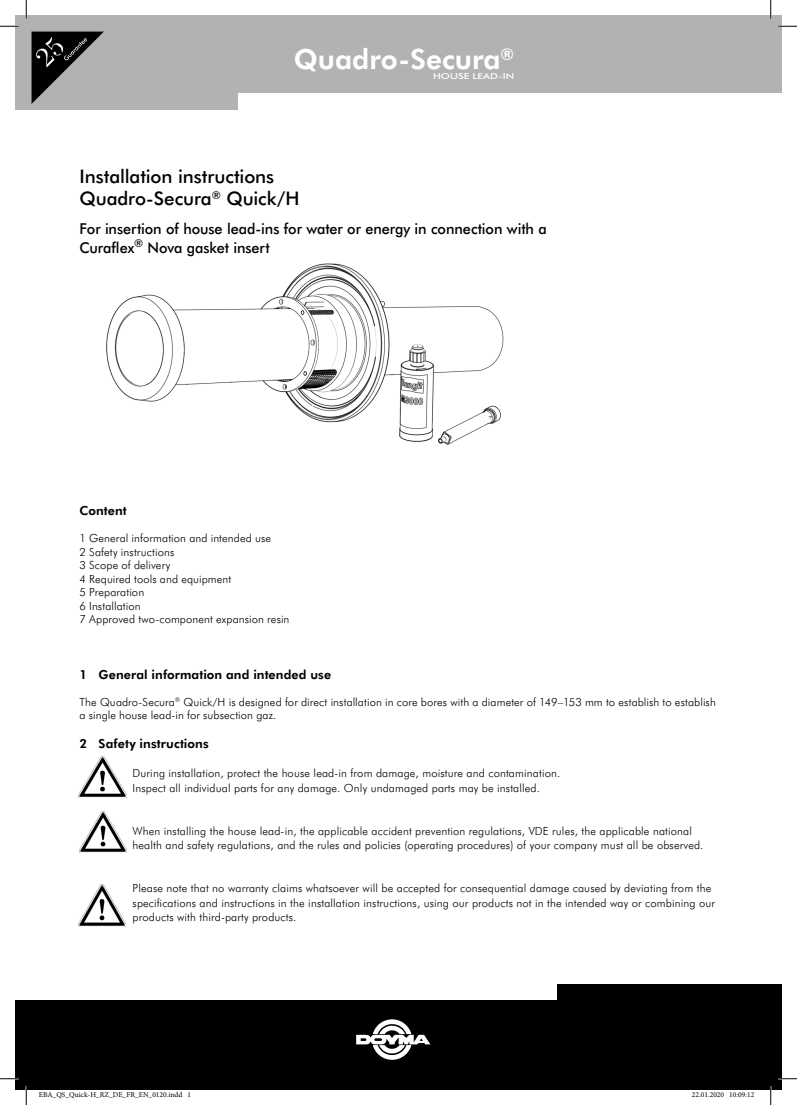
<style>
.page{position:relative;width:797px;height:1105px;background:#fff}
.page>*{position:absolute;margin:0;border:0;box-sizing:border-box;transform-origin:0 0}
.t1{font:700 27.88px "Futura BT";color:#fff}
.t2{font:500 18.75px/22.2px "Futura BT";letter-spacing:-.005em;color:#000}
.t3{font:500 15px/18.8px "Futura BT";letter-spacing:-.005em;color:#000;scale:.96 1}
.t4{font:700 12.5px "Futura BT";letter-spacing:.005em;color:#000}
.t5{font:300 11.25px/13.5px "Futura BT";letter-spacing:.01em;color:#000}
.t6{font:500 8.12px "Futura BT";color:#fff;scale:1.3 1}
.t7{font:7.5px "Minion Pro";color:#000}
</style>
<div class="page">
<div style="left:16px;top:16px;width:765px;height:77px;background:#b2b2b2"></div>
<div style="left:16px;top:86px;width:222px;height:24px;background:#b2b2b2"></div>
<div style="left:16px;top:1001px;width:765px;height:88px;background:#000"></div>
<div style="left:557px;top:984px;width:224px;height:36px;background:#000"></div>
<img style="left:106px;top:263px;width:398px;height:182px">
<svg style="left:356px;top:1019px;width:74px;height:41px"></svg>
<svg style="left:32px;top:32px;width:72px;height:72px"></svg>
<img style="left:79px;top:756px;width:47px;height:42px">
<img style="left:79px;top:811px;width:48px;height:42px">
<img style="left:78px;top:885px;width:48px;height:41px">
<svg style="left:0;top:25px;width:19px;height:2px"></svg>
<svg style="left:778px;top:25px;width:19px;height:2px"></svg>
<svg style="left:0;top:1078px;width:19px;height:1px"></svg>
<svg style="left:778px;top:1078px;width:19px;height:1px"></svg>
<svg style="left:25px;top:0;width:2px;height:19px"></svg>
<svg style="left:25px;top:1086px;width:2px;height:19px"></svg>
<svg style="left:770px;top:0;width:1px;height:19px"></svg>
<svg style="left:770px;top:1086px;width:1px;height:19px"></svg>
<h1 class="t1" style="left:294px;top:40px;width:222px">Quadro-Secura<sup>®</sup></h1>
<p class="t6" style="left:433px;top:70px;width:64px">HOUSE LEAD-IN</p>
<h2 class="t2" style="left:79px;top:164px;width:221px">Installation instructions<br>Quadro-Secura<sup>®</sup> Quick/H</h2>
<h3 class="t3" style="left:79px;top:219px;width:488px">For insertion of house lead-ins for water or energy in connection with a<br>Curaflex<sup>®</sup> Nova gasket insert</h3>
<p class="t4" style="left:79px;top:502px;width:49px">Content</p>
<p class="t5" style="left:79px;top:531px;width:211px">1 General information and intended use<br>2 Safety instructions<br>3 Scope of delivery<br>4 Required tools and equipment<br>5 Preparation<br>6 Installation<br>7 Approved two-component expansion resin</p>
<p class="t4" style="left:79px;top:665px;width:253px">1 General information and intended use</p>
<p class="t5" style="left:79px;top:695px;width:638px">The Quadro-Secura<sup>®</sup> Quick/H is designed for direct installation in core bores with a diameter of 149–153 mm to establish to establish a single house lead-in for subsection gaz.</p>
<p class="t4" style="left:79px;top:734px;width:131px">2 Safety instructions</p>
<p class="t5" style="left:133px;top:766px;width:429px;line-height:14.4px">During installation, protect the house lead-in from damage, moisture and contamination.<br>Inspect all individual parts for any damage. Only undamaged parts may be installed.</p>
<p class="t5" style="left:133px;top:823px;width:572px;line-height:14.4px">When installing the house lead-in, the applicable accident prevention regulations, VDE rules, the applicable national health and safety regulations, and the rules and policies (operating procedures) of your company must all be observed.</p>
<p class="t5" style="left:133px;top:881px;width:584px;line-height:14.4px">Please note that no warranty claims whatsoever will be accepted for consequential damage caused by deviating from the specifications and instructions in the installation instructions, using our products not in the intended way or combining our products with third-party products.</p>
<p class="t7" style="left:39px;top:1090px;width:154px">EBA_QS_Quick-H_RZ_DE_FR_EN_0120.indd 1</p>
<p class="t7" style="left:692px;top:1090px;width:64px">22.01.2020 10:09:12</p>
</div>
